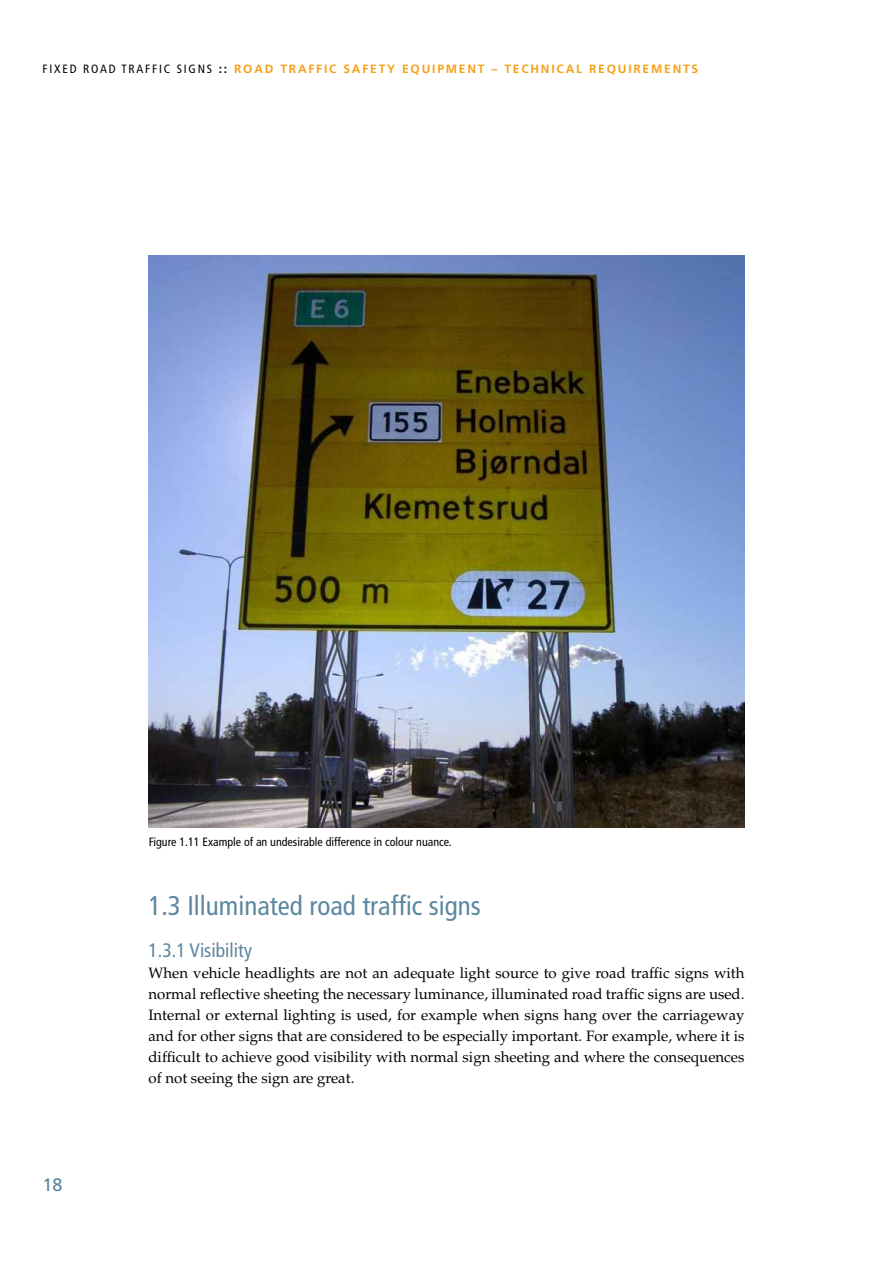
<style>
.page{position:relative;width:893px;height:1263px;background:#fff}
.page>*{position:absolute;margin:0;border:0;box-sizing:border-box;transform-origin:0 0}
.t1{font:condensed 27px "Frutiger";color:#5d87a1}
.t2{font:condensed 19.5px "Frutiger LT Std";color:#5d87a1}
.t3{font:18px "Frutiger LT Std";color:#5d87a1}
.t4{font:15px/21px "Palatino LT Std";color:#000;text-align:justify}
.t5{font:700 12px "Frutiger";letter-spacing:.15em;color:#f6a01a}
.t6{font:condensed 12px "Frutiger";color:#000}
.s1{font-weight:400;font-stretch:condensed;color:#000}
.s2{color:#000}
</style>
<div class="page">
<img style="left:149px;top:255px;width:595px;height:572px">
<p class="t5" style="left:43px;top:62px;width:657px"><span class="s1">FIXED ROAD TRAFFIC SIGNS</span> <span class="s2">::</span> ROAD TRAFFIC SAFETY EQUIPMENT – TECHNICAL REQUIREMENTS</p>
<p class="t6" style="left:149px;top:835px;width:304px">Figure 1.11 Example of an undesirable difference in colour nuance.</p>
<p class="t3" style="left:43px;top:1174px;width:22px">18</p>
<h1 class="t1" style="left:148px;top:890px;width:334px">1.3 Illuminated road traffic signs</h1>
<h2 class="t2" style="left:148px;top:939px;width:105px">1.3.1 Visibility</h2>
<p class="t4" style="left:148px;top:963px;width:598px">When vehicle headlights are not an adequate light source to give road traffic signs with normal reflective sheeting the necessary luminance, illuminated road traffic signs are used.<br>Internal or external lighting is used, for example when signs hang over the carriageway and for other signs that are considered to be especially important. For example, where it is difficult to achieve good visibility with normal sign sheeting and where the consequences of not seeing the sign are great.</p>
</div>
